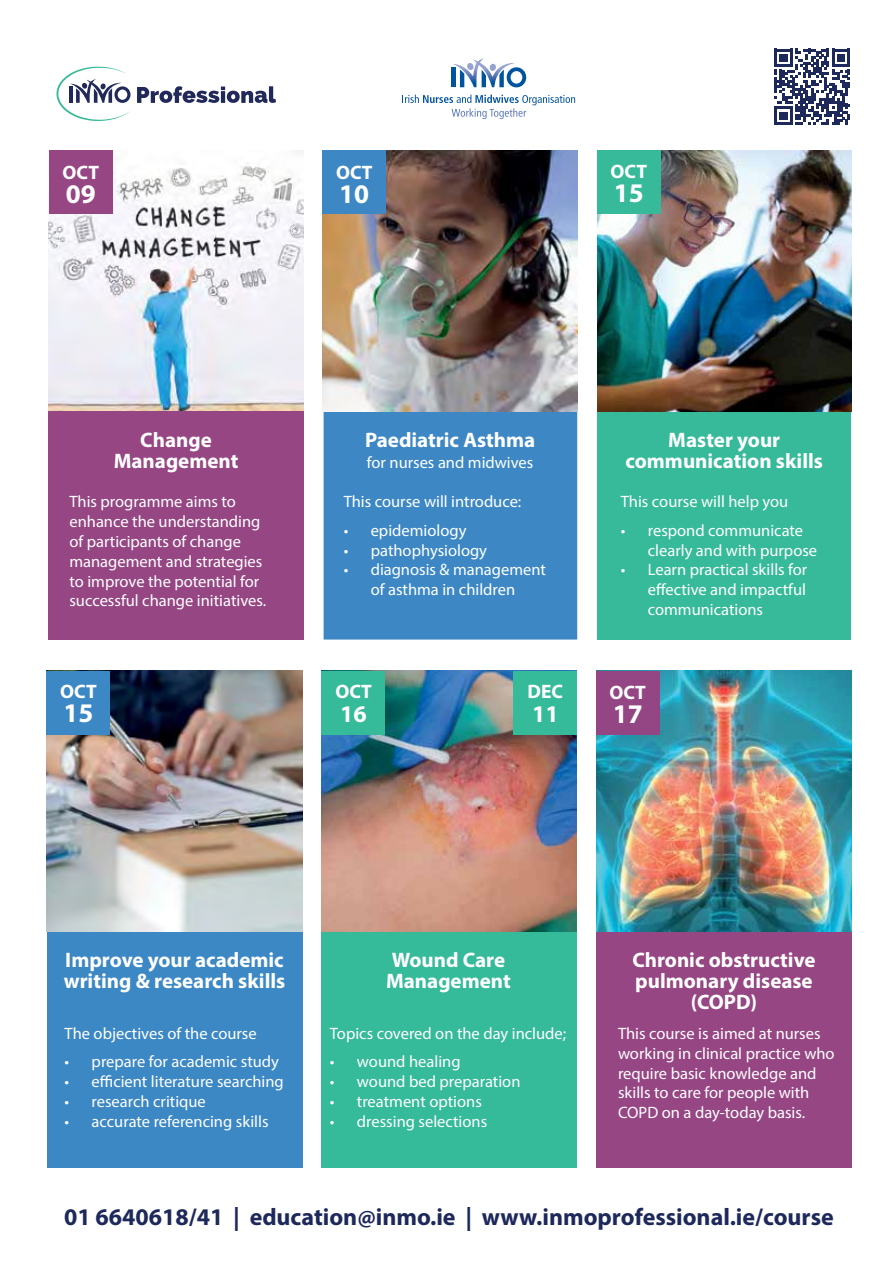
<style>
.page{position:relative;width:893px;height:1263px;background:#fff}
.page>*{position:absolute;margin:0;border:0;box-sizing:border-box;transform-origin:0 0}
.t1{font:700 27px "Myriad Pro";color:#fff}
.t2{font:700 24px "Myriad Pro";color:#1e295b}
.t3{font:700 24px "Myriad Pro";color:#fff}
.t4{font:700 21px/21px "Myriad Pro";color:#fff;text-align:center}
.t5{font:700 19.5px "Myriad Pro";color:#fff}
.t6{font:16.5px/19.8px "Myriad Pro";color:#fff}
</style>
<div class="page">
<div style="left:47px;top:671px;width:255px;height:497px;background:#3c88c4"></div>
<img style="left:47px;top:671px;width:255px;height:260px">
<div style="left:597px;top:151px;width:254px;height:488px;background:#36ba99"></div>
<img style="left:597px;top:151px;width:254px;height:260px">
<div style="left:48px;top:151px;width:256px;height:488px;background:#954683"></div>
<img style="left:48px;top:151px;width:256px;height:259px">
<div style="left:324px;top:411px;width:253px;height:228px;background:#3d88c4"></div>
<img style="left:323px;top:151px;width:255px;height:260px">
<div style="left:322px;top:151px;width:64px;height:63px;background:#3d88c4"></div>
<div style="left:597px;top:151px;width:63px;height:63px;background:#36ba99"></div>
<div style="left:597px;top:163px;width:64px;height:39px;background:#36ba99"></div>
<div style="left:49px;top:151px;width:64px;height:63px;background:#954683"></div>
<div style="left:321px;top:671px;width:256px;height:497px;background:#35ba9a"></div>
<img style="left:321px;top:671px;width:256px;height:260px">
<div style="left:321px;top:671px;width:64px;height:63px;background:#35ba9a"></div>
<div style="left:47px;top:671px;width:63px;height:63px;background:#3c88c4"></div>
<div style="left:596px;top:671px;width:255px;height:497px;background:#954683"></div>
<img style="left:596px;top:671px;width:256px;height:260px">
<div style="left:596px;top:671px;width:63px;height:63px;background:#934683"></div>
<div style="left:513px;top:671px;width:64px;height:63px;background:#35ba9a"></div>
<svg style="left:57px;top:67px;width:74px;height:54px"></svg>
<svg style="left:137px;top:86px;width:139px;height:17px"></svg>
<svg style="left:402px;top:95px;width:173px;height:24px"></svg>
<hr style="left:452px;top:68px;width:4px;height:19px;background:#00539f">
<svg style="left:453px;top:58px;width:73px;height:29px"></svg>
<svg style="left:774px;top:49px;width:76px;height:76px"></svg>
<p class="t5" style="left:63px;top:160px;width:38px">OCT</p>
<h1 class="t1" style="left:66px;top:176px;width:31px">09</h1>
<p class="t5" style="left:336px;top:160px;width:38px">OCT</p>
<h1 class="t1" style="left:339px;top:176px;width:31px">10</h1>
<p class="t5" style="left:610px;top:159px;width:38px">OCT</p>
<h1 class="t1" style="left:614px;top:175px;width:31px">15</h1>
<p class="t4" style="left:114px;top:428px;width:126px">Change<br>Management</p>
<p class="t6" style="left:69px;top:492px;width:198px">This programme aims to enhance the understanding of participants of change management and strategies to improve the potential for successful change initiatives.</p>
<p class="t5" style="left:60px;top:679px;width:38px">OCT</p>
<h1 class="t1" style="left:63px;top:695px;width:31px">15</h1>
<p class="t4" style="left:365px;top:428px;width:172px">Paediatric Asthma</p>
<p class="t6" style="left:367px;top:452px;width:168px">for nurses and midwives</p>
<p class="t6" style="left:344px;top:492px;width:179px">This course will introduce:</p>
<p class="t6" style="left:344px;top:520px;width:124px">• epidemiology</p>
<p class="t6" style="left:344px;top:540px;width:145px">• pathophysiology</p>
<p class="t6" style="left:344px;top:560px;width:204px;text-align:center">• diagnosis &amp; management of asthma in children</p>
<p class="t4" style="left:625px;top:428px;width:199px">Master your communication skills</p>
<p class="t6" style="left:621px;top:492px;width:169px">This course will help you</p>
<p class="t6" style="left:648px;top:520px;width:171px;text-indent:-27px">• respond communicate clearly and with purpose</p>
<p class="t6" style="left:648px;top:560px;width:161px;text-align:justify;text-indent:-27px">• Learn practical skills for effective and impactful communications</p>
<p class="t5" style="left:335px;top:679px;width:38px">OCT</p>
<h2 class="t3" style="left:340px;top:699px;width:28px">16</h2>
<p class="t5" style="left:528px;top:679px;width:37px">DEC</p>
<h2 class="t3" style="left:532px;top:699px;width:28px">11</h2>
<p class="t5" style="left:609px;top:680px;width:38px">OCT</p>
<h1 class="t1" style="left:613px;top:696px;width:31px">17</h1>
<p class="t4" style="left:64px;top:949px;width:223px;text-align:left">Improve your academic writing &amp; research skills</p>
<p class="t6" style="left:65px;top:1023px;width:194px">The objectives of the course</p>
<p class="t6" style="left:65px;top:1052px;width:216px">• prepare for academic study</p>
<p class="t6" style="left:65px;top:1071px;width:221px">• efficient literature searching</p>
<p class="t6" style="left:65px;top:1091px;width:143px">• research critique</p>
<p class="t6" style="left:65px;top:1111px;width:205px">• accurate referencing skills</p>
<p class="t4" style="left:386px;top:949px;width:126px;text-align:left">Wound Care<br>Management</p>
<p class="t6" style="left:330px;top:1023px;width:238px">Topics covered on the day include;</p>
<p class="t6" style="left:330px;top:1052px;width:132px">• wound healing</p>
<p class="t6" style="left:330px;top:1071px;width:192px">• wound bed preparation</p>
<p class="t6" style="left:330px;top:1091px;width:153px">• treatment options</p>
<p class="t6" style="left:330px;top:1111px;width:159px">• dressing selections</p>
<p class="t4" style="left:632px;top:949px;width:185px">Chronic obstructive pulmonary disease (COPD)</p>
<p class="t6" style="left:618px;top:1023px;width:218px">This course is aimed at nurses working in clinical practice who require basic knowledge and skills to care for people with<br>COPD on a day-today basis.</p>
<h2 class="t2" style="left:64px;top:1201px;width:771px">01 6640618/41 | education@inmo.ie | www.inmoprofessional.ie/course</h2>
</div>
